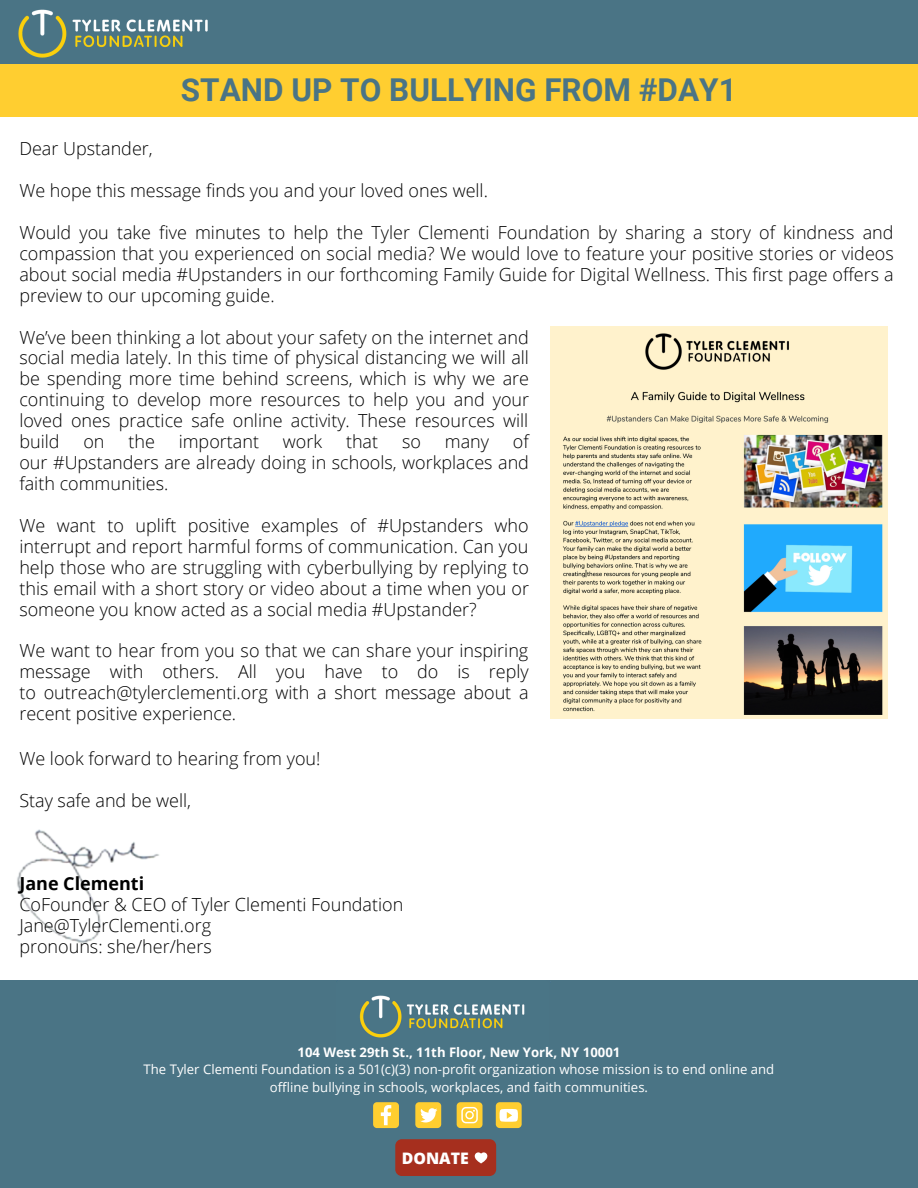
<style>
.page{position:relative;width:918px;height:1188px;background:#fff}
.page>*{position:absolute;margin:0;border:0;box-sizing:border-box;transform-origin:0 0}
.t1{font:700 31.5px "Roboto";color:#4a7485}
.t2{font:300 18px/20.9px "Open Sans";color:#000;text-align:justify}
.t3{font:700 18px "Open Sans";color:#000}
.t4{font:800 15.9px "Open Sans";color:#fff}
.t5{font:13.2px/17.7px "Open Sans";color:#fff;text-align:center}
.t6{font:700 13.2px "Open Sans";color:#fff}
</style>
<div class="page">
<div style="left:0;top:0;width:918px;height:65px;background:#4a7485"></div>
<div style="left:0;top:64px;width:918px;height:53px;background:#ffce30"></div>
<img style="left:18px;top:9px;width:190px;height:49px">
<div style="left:0;top:980px;width:918px;height:208px;background:#4a7485"></div>
<img style="left:359px;top:995px;width:166px;height:43px">
<svg style="left:373px;top:1102px;width:26px;height:26px"></svg>
<svg style="left:415px;top:1102px;width:26px;height:26px"></svg>
<svg style="left:457px;top:1102px;width:26px;height:26px"></svg>
<div style="left:496px;top:1102px;width:26px;height:26px;background:#ffce30;border-radius:4px"></div>
<svg style="left:500px;top:1109px;width:18px;height:13px"></svg>
<div style="left:395px;top:1139px;width:101px;height:37px;background:#a62f1e;border-radius:7px"></div>
<svg style="left:475px;top:1152px;width:12px;height:12px"></svg>
<img style="left:551px;top:326px;width:336px;height:393px">
<img style="left:17px;top:829px;width:142px;height:114px">
<h1 class="t1" style="left:181px;top:72px;width:557px">STAND UP TO BULLYING FROM #DAY1</h1>
<p class="t2" style="left:19px;top:138px;width:135px">Dear Upstander,</p>
<p class="t2" style="left:19px;top:180px;width:470px">We hope this message finds you and your loved ones well.</p>
<p class="t2" style="left:19px;top:222px;width:876px">Would you take five minutes to help the Tyler Clementi Foundation by sharing a story of kindness and compassion that you experienced on social media? We would love to feature your positive stories or videos about social media #Upstanders in our forthcoming Family Guide for Digital Wellness. This first page offers a preview to our upcoming guide.</p>
<p class="t2" style="left:19px;top:326px;width:511px">We’ve been thinking a lot about your safety on the internet and social media lately. In this time of physical distancing we will all be spending more time behind screens, which is why we are continuing to develop more resources to help you and your loved ones practice safe online activity. These resources will build</p>
<p class="t2" style="left:19px;top:431px;width:511px;text-indent:494px">of our #Upstanders are already doing in schools, workplaces and faith communities.</p>
<p class="t2" style="left:19px;top:514px;width:511px">We want to uplift positive examples of #Upstanders who interrupt and report harmful forms of communication. Can you help those who are struggling with cyberbullying by replying to this email with a short story or video about a time when you or someone you know acted as a social media #Upstander?</p>
<p class="t2" style="left:19px;top:640px;width:511px">We want to hear from you so that we can share your inspiring message with others. All you have to do is reply to outreach@tylerclementi.org with a short message about a recent positive experience.</p>
<p class="t2" style="left:19px;top:748px;width:303px">We look forward to hearing from you!</p>
<p class="t2" style="left:19px;top:789px;width:173px">Stay safe and be well,</p>
<p class="t2" style="left:83px;top:431px;width:23px">on</p>
<p class="t2" style="left:128px;top:431px;width:28px">the</p>
<p class="t2" style="left:179px;top:431px;width:82px">important</p>
<p class="t2" style="left:283px;top:431px;width:41px">work</p>
<p class="t2" style="left:346px;top:431px;width:34px">that</p>
<p class="t2" style="left:402px;top:431px;width:20px">so</p>
<p class="t2" style="left:445px;top:431px;width:46px">many</p>
<p class="t3" style="left:19px;top:871px;width:126px">Jane Clementi</p>
<p class="t2" style="left:19px;top:894px;width:386px;text-align:left">CoFounder &amp; CEO of Tyler Clementi Foundation<br>Jane@TylerClementi.org<br>pronouns: she/her/hers</p>
<p class="t6" style="left:298px;top:1043px;width:324px">104 West 29th St., 11th Floor, New York, NY 10001</p>
<p class="t5" style="left:144px;top:1060px;width:632px">The Tyler Clementi Foundation is a 501(c)(3) non-profit organization whose mission is to end online and offline bullying in schools, workplaces, and faith communities.</p>
<p class="t4" style="left:402px;top:1147px;width:68px">DONATE</p>
</div>
